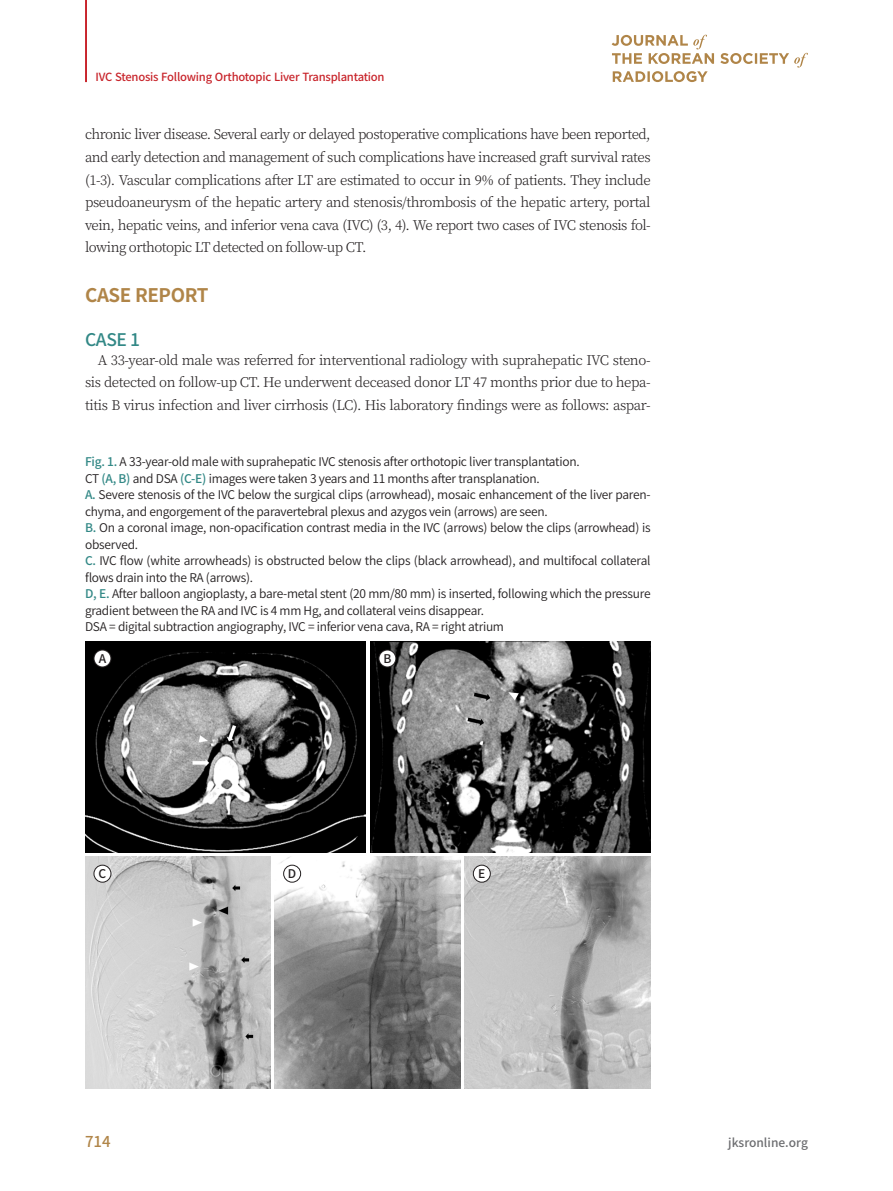
<style>
.page{position:relative;width:893px;height:1191px;background:#fff}
.page>*{position:absolute;margin:0;border:0;box-sizing:border-box;transform-origin:0 0}
.큰제목{font:700 18.75px "Noto Sans CJ Kkr";letter-spacing:-.02em;color:#b08548}
.소제목1{font:500 17.4px "Noto Sans CJ Kkr";color:#328886}
.t1{font:500 15px "Noto Sans CJ Kkr";color:#b08548}
.영문본문{font:300 13.5px/22.5px "Noto Serif CJ Kkr";letter-spacing:-.04em;color:#231f20;text-align:justify}
.그림제목1{font:600 12px/16.5px "Noto Sans CJ Kkr";letter-spacing:-.02em;color:#231f20}
.그림제목{font:600 12px "Noto Sans CJ Kkr";letter-spacing:-.02em;color:#231f20}
.t2{font:500 12px "Noto Sans CJ Kkr";color:#6c6d70}
.캡션{font:500 12px "Noto Sans CJ Kkr";color:#231f20}
.t3{font:500 11.25px "Noto Sans CJ Kkr";letter-spacing:-.02em;color:#c8242b}
.s1{font-weight:500;color:#328886}
</style>
<div class="page">
<hr style="left:85px;top:0;width:2px;height:82px;background:#c8242b">
<svg style="left:612px;top:35px;width:196px;height:47px"></svg>
<img style="left:85px;top:641px;width:281px;height:211px">
<img style="left:370px;top:641px;width:281px;height:211px">
<img style="left:85px;top:856px;width:186px;height:233px">
<img style="left:275px;top:856px;width:186px;height:233px">
<img style="left:465px;top:856px;width:186px;height:233px">
<div style="left:94px;top:650px;width:17px;height:17px;background:#fff;border-radius:50%"></div>
<div style="left:94px;top:650px;width:17px;height:17px;border:1px solid #231f20;border-radius:50%"></div>
<div style="left:94px;top:865px;width:17px;height:17px;background:#fff;border-radius:50%"></div>
<div style="left:94px;top:865px;width:17px;height:17px;border:1px solid #231f20;border-radius:50%"></div>
<div style="left:284px;top:865px;width:17px;height:17px;background:#fff;border-radius:50%"></div>
<div style="left:283px;top:865px;width:18px;height:17px;border:1px solid #231f20;border-radius:50%"></div>
<div style="left:473px;top:865px;width:17px;height:17px;background:#fff;border-radius:50%"></div>
<div style="left:473px;top:865px;width:17px;height:17px;border:1px solid #231f20;border-radius:50%"></div>
<div style="left:379px;top:650px;width:17px;height:17px;background:#fff;border-radius:50%"></div>
<div style="left:379px;top:650px;width:17px;height:17px;border:1px solid #231f20;border-radius:50%"></div>
<p class="t3" style="left:96px;top:70px;width:291px">IVC Stenosis Following Orthotopic Liver Transplantation</p>
<p class="영문본문" style="left:85px;top:124px;width:567px">chronic liver disease. Several early or delayed postoperative complications have been reported, and early detection and management of such complications have increased graft survival rates (1-3). Vascular complications after LT are estimated to occur in 9% of patients. They include pseudoaneurysm of the hepatic artery and stenosis/thrombosis of the hepatic artery, portal vein, hepatic veins, and inferior vena cava (IVC) (3, 4). We report two cases of IVC stenosis fol&shy;lowing orthotopic LT detected on follow-up CT.</p>
<p class="큰제목" style="left:85px;top:284px;width:125px">CASE REPORT</p>
<p class="소제목1" style="left:85px;top:329px;width:57px">CASE 1</p>
<p class="영문본문" style="left:85px;top:349px;width:567px;text-indent:13px">A 33-year-old male was referred for interventional radiology with suprahepatic IVC steno&shy;sis detected on follow-up CT. He underwent deceased donor LT 47 months prior due to hepa&shy;titis B virus infection and liver cirrhosis (LC). His laboratory findings were as follows: aspar-</p>
<p class="그림제목" style="left:85px;top:455px;width:496px"><span class="s1">Fig. 1.</span> A 33-year-old male with suprahepatic IVC stenosis after orthotopic liver transplantation.</p>
<p class="그림제목" style="left:85px;top:471px;width:456px">CT <span class="s1">(A, B)</span> and DSA <span class="s1">(C-E)</span> images were taken 3 years and 11 months after transplanation.</p>
<p class="그림제목1" style="left:85px;top:486px;width:567px"><span class="s1">A.</span> Severe stenosis of the IVC below the surgical clips (arrowhead), mosaic enhancement of the liver paren&shy;chyma, and engorgement of the paravertebral plexus and azygos vein (arrows) are seen.</p>
<p class="그림제목1" style="left:85px;top:519px;width:567px"><span class="s1">B.</span> On a coronal image, non-opacification contrast media in the IVC (arrows) below the clips (arrowhead) is observed.</p>
<p class="그림제목1" style="left:85px;top:552px;width:567px"><span class="s1">C.</span> IVC flow (white arrowheads) is obstructed below the clips (black arrowhead), and multifocal collateral flows drain into the RA (arrows).</p>
<p class="그림제목1" style="left:85px;top:585px;width:567px"><span class="s1">D, E.</span> After balloon angioplasty, a bare-metal stent (20 mm/80 mm) is inserted, following which the pressure gradient between the RA and IVC is 4 mm Hg, and collateral veins disappear.</p>
<p class="그림제목1" style="left:85px;top:618px;width:420px">DSA = digital subtraction angiography, IVC = inferior vena cava, RA = right atrium</p>
<p class="캡션" style="left:99px;top:652px;width:9px">A</p>
<p class="캡션" style="left:383px;top:652px;width:10px">B</p>
<p class="캡션" style="left:99px;top:867px;width:9px">C</p>
<p class="캡션" style="left:288px;top:867px;width:10px">D</p>
<p class="캡션" style="left:478px;top:867px;width:9px">E</p>
<p class="t1" style="left:85px;top:1132px;width:27px">714</p>
<p class="t2" style="left:728px;top:1135px;width:81px">jksronline.org</p>
</div>
